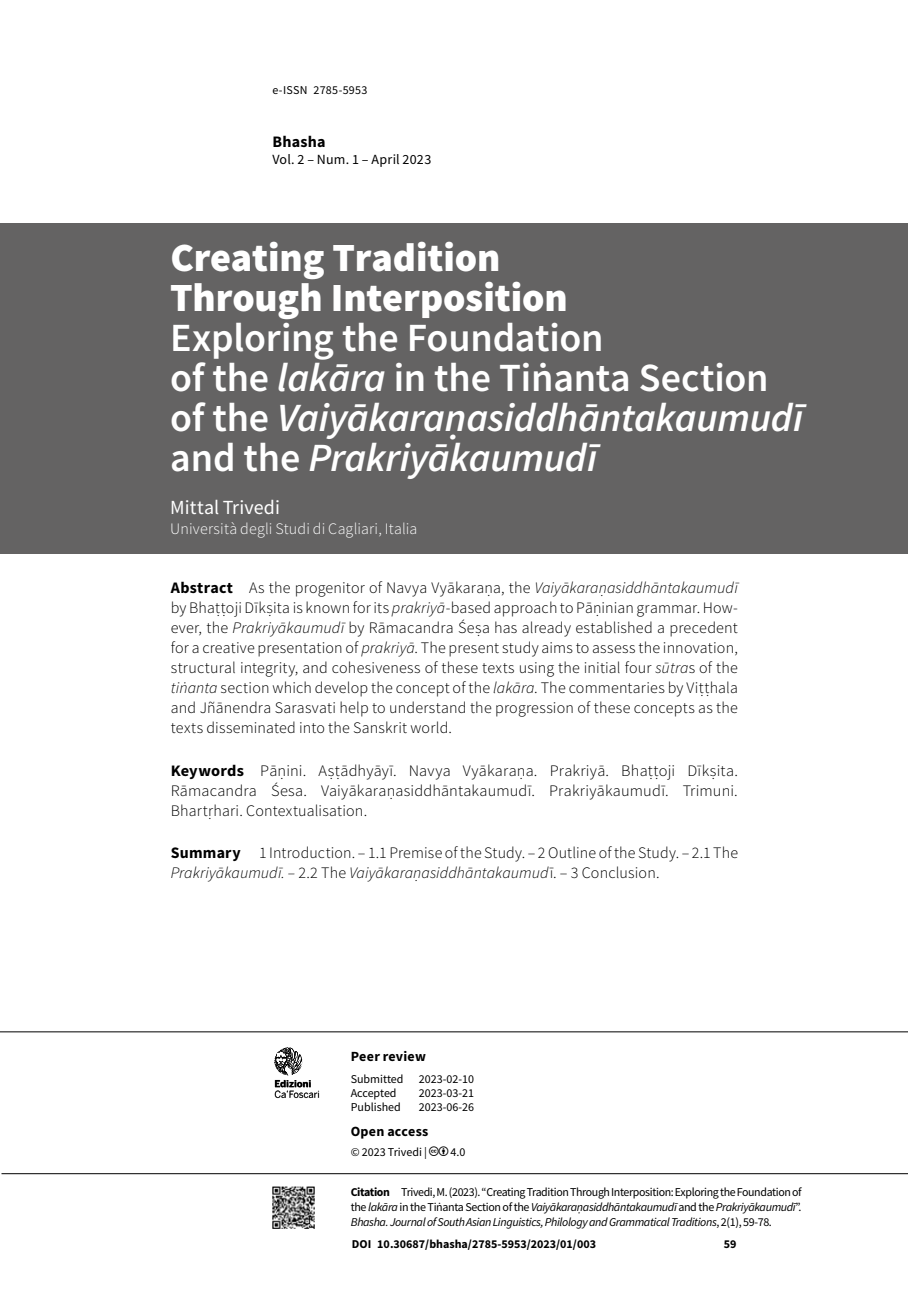
<style>
.page{position:relative;width:908px;height:1304px;background:#fff}
.page>*{position:absolute;margin:0;border:0;box-sizing:border-box;transform-origin:0 0}
.t1{font:600 40px/40px "Source Sans Pro";letter-spacing:-.005em;color:#fff}
.t2{font:900 40px/40px "Source Sans Pro";color:#fff}
.t3{font:20px "Source Sans Pro";color:#fff}
.t4{font:300 16px/20px "Source Sans Pro";letter-spacing:.01em;color:#000;text-align:justify}
.t5{font:300 16px "Source Sans Pro";letter-spacing:.01em;color:#fff}
.t6{font:700 16px "Source Sans Pro";letter-spacing:.015em;color:#000}
.t7{font:14px "Source Sans Pro";letter-spacing:.015em;color:#000}
.t8{font:700 14px "Source Sans Pro";letter-spacing:.02em;color:#000}
.t9{font:12px/15px "Source Sans Pro";color:#000;text-align:justify}
.t10{font:700 12px "Source Sans Pro";color:#000}
.t11{font:12px "Source Sans Pro";letter-spacing:.02em;color:#000}
.t12{font:9.6px "Benton Sans";letter-spacing:-.01em;color:#000}
.t13{font:700 9.6px "Benton Sans";color:#000}
.s1{font-style:italic}
.s2{font-weight:700}
</style>
<div class="page">
<hr style="left:2px;top:1173px;width:905px;height:1px;background:#000">
<hr style="left:0;top:1031px;width:907px;height:1px;background:#000">
<img style="left:272px;top:1187px;width:42px;height:42px">
<svg style="left:274px;top:1047px;width:45px;height:51px"></svg>
<div style="left:0;top:223px;width:907px;height:330px;background:#646363"></div>
<p class="t11" style="left:272px;top:82px;width:96px">e-ISSN 2785-5953</p>
<p class="t6" style="left:272px;top:131px;width:55px">Bhasha</p>
<p class="t7" style="left:272px;top:150px;width:160px">Vol. 2 – Num. 1 – April 2023</p>
<h1 class="t2" style="left:170px;top:237px;width:399px">Creating Tradition<br>Through Interposition</h1>
<h1 class="t1" style="left:170px;top:318px;width:634px">Exploring the Foundation<br>of the <span class="s1">lakāra</span> in the Tiṅanta Section of the <span class="s1">Vaiyākaraṇasiddhāntakaumudī </span>and the <span class="s1">Prakriyākaumudī</span></h1>
<p class="t3" style="left:170px;top:495px;width:111px">Mittal Trivedi</p>
<p class="t5" style="left:170px;top:519px;width:248px">Università degli Studi di Cagliari, Italia</p>
<p class="t4" style="left:171px;top:578px;width:568px"><span class="s2">Abstract</span> As the progenitor of Navya Vyākaraṇa, the <span class="s1">Vaiyākaraṇasiddhāntakaumudī </span>by Bhaṭṭoji Dīkṣita is known for its <span class="s1">prakriyā</span>-based approach to Pāṇinian grammar. How&shy;ever, the <span class="s1">Prakriyākaumudī</span> by Rāmacandra Śeṣa has already established a precedent for a creative presentation of <span class="s1">prakriyā</span>. The present study aims to assess the innovation, structural integrity, and cohesiveness of these texts using the initial four <span class="s1">sūtra</span>s of the <span class="s1">tiṅanta</span> section which develop the concept of the <span class="s1">lakāra</span>. The commentaries by Viṭṭhala and Jñānendra Sarasvati help to understand the progression of these concepts as the texts disseminated into the Sanskrit world.</p>
<p class="t4" style="left:171px;top:760px;width:568px"><span class="s2">Keywords</span> Pāṇini. Aṣṭādhyāyī. Navya Vyākaraṇa. Prakriyā. Bhaṭṭoji Dīkṣita.<br>Rāmacandra Śesa. Vaiyākaraṇasiddhāntakaumudī. Prakriyākaumudī. Trimuni.<br>Bhartṛhari. Contextualisation.</p>
<p class="t4" style="left:171px;top:843px;width:568px"><span class="s2">Summary</span> 1 Introduction. – 1.1 Premise of the Study. – 2 Outline of the Study. – 2.1 The<br><span class="s1">Prakriyākaumudī. –</span> 2.2 The <span class="s1">Vaiyākaraṇasiddhāntakaumud</span>ī. – 3 Conclusion.</p>
<p class="t13" style="left:274px;top:1078px;width:38px">Edizioni</p>
<p class="t12" style="left:274px;top:1088px;width:47px">Ca’Foscari</p>
<p class="t8" style="left:350px;top:1046px;width:77px">Peer review</p>
<p class="t9" style="left:350px;top:1071px;width:54px">Submitted</p>
<p class="t9" style="left:418px;top:1071px;width:57px">2023-02-10</p>
<p class="t9" style="left:350px;top:1085px;width:47px">Accepted</p>
<p class="t9" style="left:418px;top:1085px;width:57px">2023-03-21</p>
<p class="t9" style="left:350px;top:1099px;width:52px">Published</p>
<p class="t9" style="left:418px;top:1099px;width:57px">2023-06-26</p>
<p class="t8" style="left:350px;top:1122px;width:79px">Open access</p>
<p class="t9" style="left:350px;top:1144px;width:78px">© 2023 Trivedi |</p>
<p class="t9" style="left:450px;top:1144px;width:16px">4.0</p>
<p class="t9" style="left:350px;top:1184px;width:452px"><span class="s2">Citation</span> Trivedi, M. (2023). “Creating Tradition Through Interposition: Exploring the Foundation of the <span class="s1">lakāra</span> in the Tiṅanta Section of the <span class="s1">Vaiyākaraṇasiddhāntakaumudī</span> and the <span class="s1">Prakriyākaumudī</span>”.<br><span class="s1">Bhasha. Journal of South Asian Linguistics, Philology and Grammatical Traditions</span>, 2(1), 59-78.</p>
<p class="t10" style="left:351px;top:1235px;width:245px">DOI 10.30687/bhasha/2785-5953/2023/01/003</p>
<p class="t10" style="left:723px;top:1236px;width:14px">59</p>
</div>
